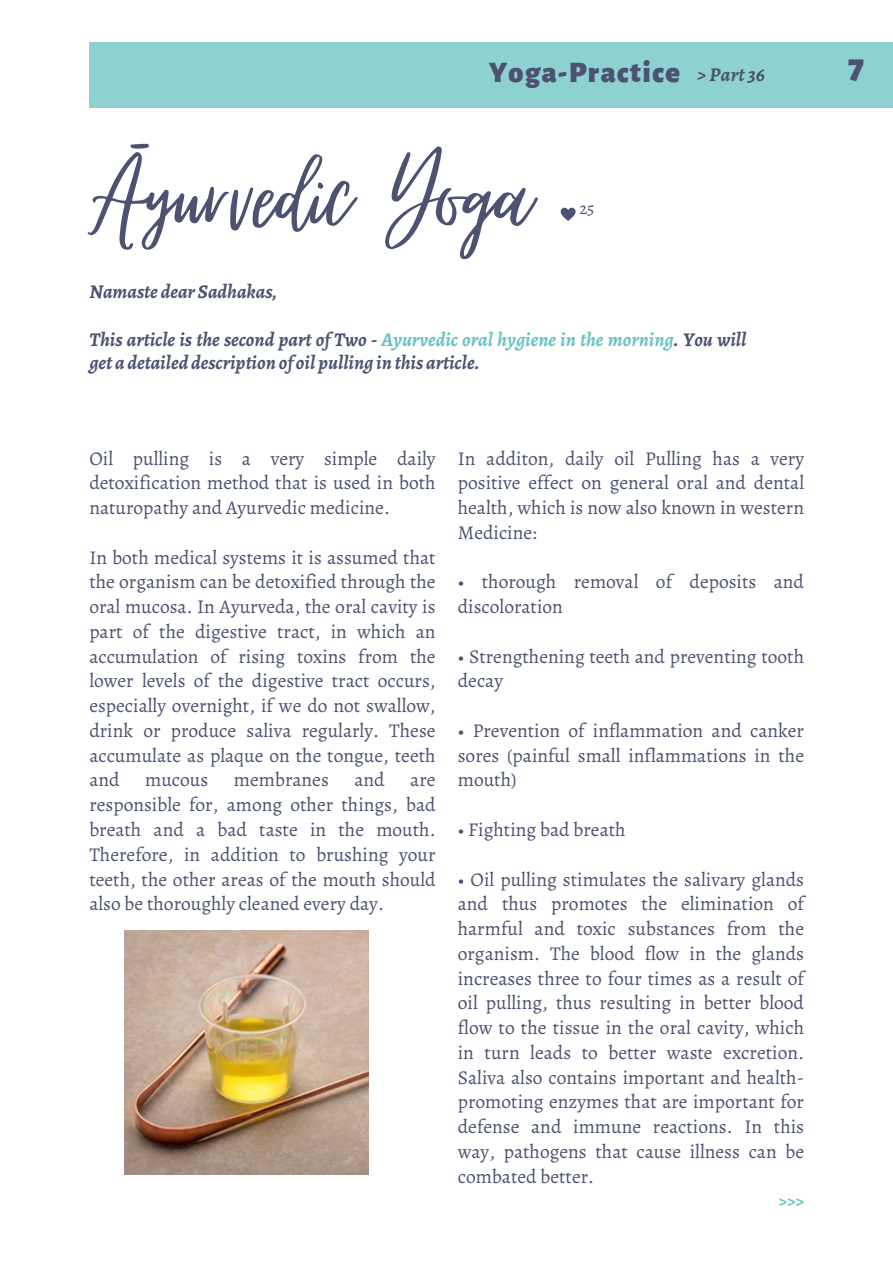
<style>
.page{position:relative;width:893px;height:1264px;background:#fff}
.page>*{position:absolute;margin:0;border:0;box-sizing:border-box;transform-origin:0 0}
.t1{font:133.2px "Virtual";letter-spacing:.005em;color:#4c5270}
.t2{font:900 36px "Alegreya Sans";color:#4c5270}
.t3{font:900 30px "Alegreya Sans";letter-spacing:.05em;color:#4c5270}
.t4{font:19.5px/24.8px "Alegreya";color:#4c5270;text-align:justify}
.t5{font:italic 700 19.5px/23.7px "Alegreya";color:#4c5270}
.t6{font:700 18px "Alegreya";color:#68c4c1}
.t7{font:16.8px "Alegreya";color:#4c5270}
.s1{font-family:"Alegreya";font-weight:700;font-style:italic;font-size:19.5px}
.s2{color:#68c4c1}
</style>
<div class="page">
<svg style="left:560px;top:208px;width:15px;height:13px"></svg>
<div style="left:89px;top:42px;width:803px;height:65px;background:#8dd2d0"></div>
<img style="left:124px;top:930px;width:244px;height:244px">
<h3 class="t3" style="left:489px;top:58px;width:277px">Yoga-Practice <span class="s1">&gt; Part 36</span></h3>
<h1 class="t1" style="left:90px;top:125px;width:443px">Āyurvedic Yoga</h1>
<p class="t7" style="left:579px;top:197px;width:16px">25</p>
<p class="t5" style="left:89px;top:280px;width:189px">Namaste dear Sadhakas,</p>
<p class="t5" style="left:89px;top:327px;width:658px">This article is the second part of Two - <span class="s2">Ayurvedic oral hygiene in the morning</span>. You will get a detailed description of oil pulling in this article.</p>
<p class="t4" style="left:89px;top:445px;width:348px">Oil pulling is a very simple daily detoxification method that is used in both naturopathy and Ayurvedic medicine.</p>
<p class="t4" style="left:89px;top:544px;width:348px">In both medical systems it is assumed that the organism can be detoxified through the oral mucosa. In Ayurveda, the oral cavity is part of the digestive tract, in which an accumulation of rising toxins from the lower levels of the digestive tract occurs, especially overnight, if we do not swallow, drink or produce saliva regularly. These accumulate as plaque on the tongue, teeth and</p>
<p class="t4" style="left:145px;top:767px;width:65px">mucous</p>
<p class="t4" style="left:234px;top:767px;width:96px">membranes</p>
<p class="t4" style="left:354px;top:767px;width:32px">and</p>
<p class="t4" style="left:89px;top:767px;width:348px;text-indent:321px">are responsible for, among other things, bad breath and a bad taste in the mouth.<br>Therefore, in addition to brushing your teeth, the other areas of the mouth should also be thoroughly cleaned every day.</p>
<p class="t4" style="left:458px;top:445px;width:348px">In additon, daily oil Pulling has a very positive effect on general oral and dental health, which is now also known in western Medicine:</p>
<p class="t4" style="left:458px;top:569px;width:348px">• thorough removal of deposits and discoloration</p>
<p class="t4" style="left:458px;top:643px;width:348px">• Strengthening teeth and preventing tooth decay</p>
<p class="t4" style="left:458px;top:718px;width:348px">• Prevention of inflammation and canker sores (painful small inflammations in the mouth)</p>
<p class="t4" style="left:458px;top:817px;width:169px">• Fighting bad breath</p>
<p class="t4" style="left:458px;top:866px;width:348px">• Oil pulling stimulates the salivary glands and thus promotes the elimination of harmful and toxic substances from the organism. The blood flow in the glands increases three to four times as a result of oil pulling, thus resulting in better blood flow to the tissue in the oral cavity, which in turn leads to better waste excretion.<br>Saliva also contains important and health&shy;promoting enzymes that are important for defense and immune reactions. In this way, pathogens that cause illness can be combated better.</p>
<p class="t6" style="left:778px;top:1188px;width:27px">&gt;&gt;&gt;</p>
<h2 class="t2" style="left:847px;top:49px;width:18px">7</h2>
</div>
